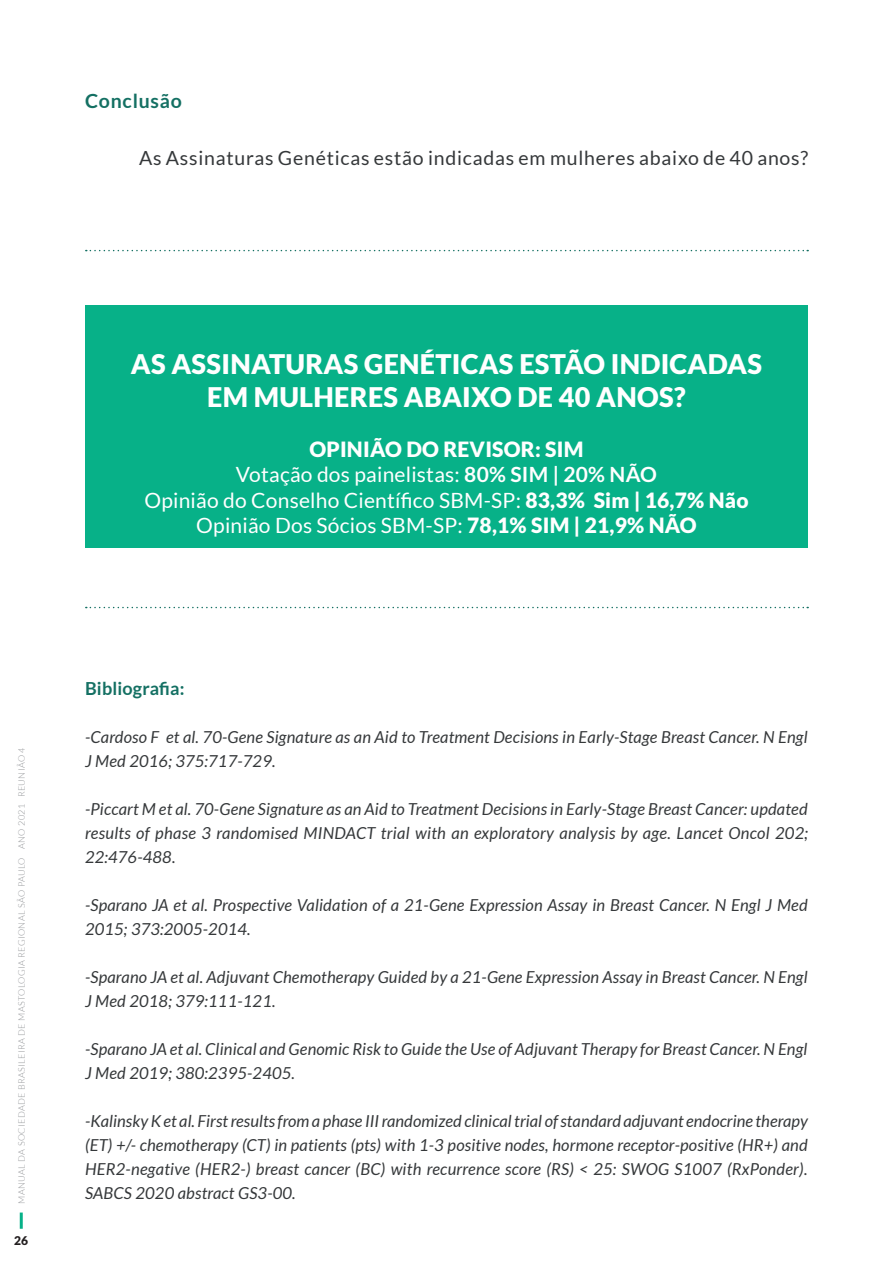
<style>
.page{position:relative;width:893px;height:1263px;background:#fff}
.page>*{position:absolute;margin:0;border:0;box-sizing:border-box;transform-origin:0 0}
.t1{font:900 27px "Lato";letter-spacing:.01em;color:#fff}
.t2{font:21px "Lato";letter-spacing:.01em;color:#fff}
.t3{font:900 21px "Lato";letter-spacing:.01em;color:#fff}
.t4{font:19.5px "Lato";letter-spacing:.04em;color:#35383a}
.t5{font:700 19.5px "Lato";letter-spacing:.04em;color:#147063}
.t6{font:700 18px "Lato";letter-spacing:.01em;color:#147063}
.t7{font:italic 16.5px/24px "Lato";letter-spacing:.01em;color:#35383a}
.t8{font:900 12px "Lato";color:#231f20}
.t9{font:300 9px "Lato";letter-spacing:.04em;color:#939598}
.s1{font-weight:700}
.s2{font-weight:900}
</style>
<div class="page">
<hr style="left:20px;top:1212px;width:3px;height:17px;background:#07b188">
<div style="left:85px;top:305px;width:723px;height:242px;background:#07b188"></div>
<svg style="left:86px;top:607px;width:722px;height:1px"></svg>
<svg style="left:86px;top:250px;width:722px;height:1px"></svg>
<p class="t5" style="left:85px;top:90px;width:98px">Conclusão</p>
<p class="t4" style="left:139px;top:147px;width:671px">As Assinaturas Genéticas estão indicadas em mulheres abaixo de 40 anos?</p>
<p class="t1" style="left:131px;top:349px;width:633px">AS ASSINATURAS GENÉTICAS ESTÃO INDICADAS</p>
<p class="t1" style="left:207px;top:381px;width:480px">EM MULHERES ABAIXO DE 40 ANOS?</p>
<p class="t3" style="left:309px;top:437px;width:276px">OPINIÃO DO REVISOR: SIM</p>
<p class="t2" style="left:236px;top:463px;width:423px">Votação dos painelistas: <span class="s1">80% SIM | 20% NÃO</span></p>
<p class="t2" style="left:144px;top:488px;width:606px">Opinião do Conselho Científico SBM-SP: <span class="s2">83,3% Sim | 16,7% Não</span></p>
<p class="t2" style="left:196px;top:513px;width:502px">Opinião Dos Sócios SBM-SP: <span class="s2">78,1% SIM | 21,9% NÃO</span></p>
<p class="t9" style="left:17px;top:1203px;width:457px;rotate:-90deg">MANUAL DA SOCIEDADE BRASILEIRA DE MASTOLOGIA REGIONAL SÃO PAULO ANO 2021 REUNIÃO 4</p>
<p class="t8" style="left:14px;top:1233px;width:16px">26</p>
<p class="t6" style="left:85px;top:678px;width:101px">Bibliografia:</p>
<p class="t7" style="left:85px;top:725px;width:724px">-Cardoso F et al. 70-Gene Signature as an Aid to Treatment Decisions in Early-Stage Breast Cancer. N Engl<br>J Med 2016; 375:717-729.</p>
<p class="t7" style="left:85px;top:797px;width:725px;text-align:justify">-Piccart M et al. 70-Gene Signature as an Aid to Treatment Decisions in Early-Stage Breast Cancer: updated results of phase 3 randomised MINDACT trial with an exploratory analysis by age. Lancet Oncol 202; 22:476-488.</p>
<p class="t7" style="left:85px;top:893px;width:724px">-Sparano JA et al. Prospective Validation of a 21-Gene Expression Assay in Breast Cancer. N Engl J Med<br>2015; 373:2005-2014.</p>
<p class="t7" style="left:85px;top:965px;width:724px">-Sparano JA et al. Adjuvant Chemotherapy Guided by a 21-Gene Expression Assay in Breast Cancer. N Engl<br>J Med 2018; 379:111-121.</p>
<p class="t7" style="left:85px;top:1037px;width:724px">-Sparano JA et al. Clinical and Genomic Risk to Guide the Use of Adjuvant Therapy for Breast Cancer. N Engl<br>J Med 2019; 380:2395-2405.</p>
<p class="t7" style="left:85px;top:1109px;width:724px;text-align:justify">-Kalinsky K et al. First results from a phase III randomized clinical trial of standard adjuvant endocrine therapy (ET) +/- chemotherapy (CT) in patients (pts) with 1-3 positive nodes, hormone receptor-positive (HR+) and HER2-negative (HER2-) breast cancer (BC) with recurrence score (RS) &lt; 25: SWOG S1007 (RxPonder).<br>SABCS 2020 abstract GS3-00.</p>
</div>
